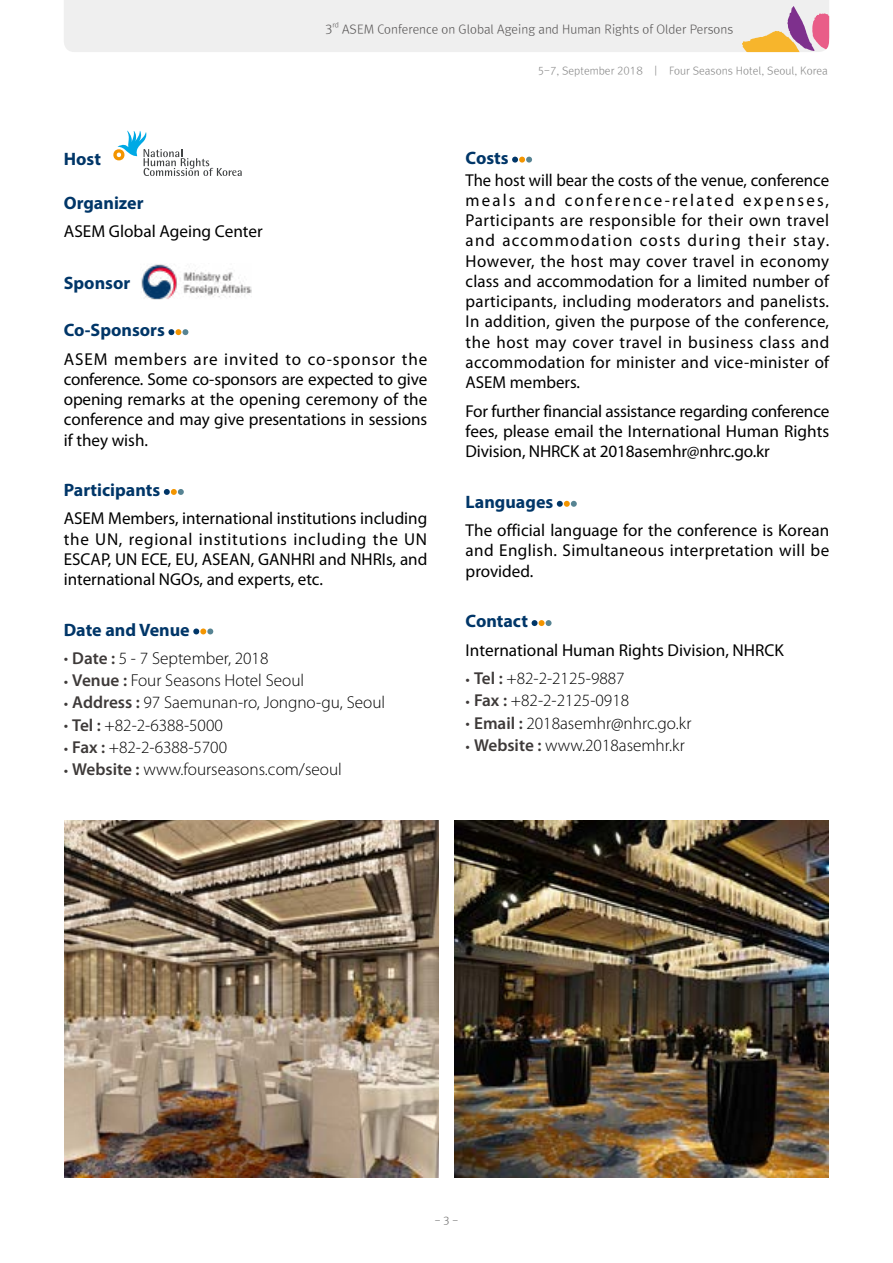
<style>
.page{position:relative;width:893px;height:1263px;background:#fff}
.page>*{position:absolute;margin:0;border:0;box-sizing:border-box;transform-origin:0 0}
.t1{font:700 18px "Myriad Pro";color:#003668}
.t2{font:17.25px/20.2px "Myriad Pro";color:#000;text-align:justify}
.t3{font:17.25px/20.2px "Myriad Pro";color:#000;text-align:justify;scale:.96 1}
.t4{font:300 17.25px "Myriad Pro";color:#000}
.t5{font:12px "Rix Go L";color:#595757}
.t6{font:10.5px "Rix Go L";color:#898989}
.t7{font:10.5px "Rix Go L";color:#727171}
.t8{font:7.05px "Rix Go L";color:#595757}
.s1{font-size:18px;color:#3e3a39}
.s2{font-weight:600;color:#3e3a39}
</style>
<div class="page">
<div style="left:64px;top:0;width:765px;height:52px;background:#efefef"></div>
<svg style="left:113px;top:131px;width:129px;height:45px"></svg>
<img style="left:141px;top:264px;width:110px;height:35px">
<svg style="left:168px;top:329px;width:20px;height:6px"></svg>
<svg style="left:164px;top:489px;width:20px;height:6px"></svg>
<svg style="left:193px;top:628px;width:20px;height:6px"></svg>
<svg style="left:512px;top:157px;width:20px;height:6px"></svg>
<svg style="left:557px;top:501px;width:20px;height:6px"></svg>
<svg style="left:532px;top:620px;width:20px;height:6px"></svg>
<img style="left:455px;top:821px;width:374px;height:357px">
<img style="left:64px;top:821px;width:374px;height:357px">
<p class="t5" style="left:325px;top:22px;width:9px">3</p>
<p class="t8" style="left:332px;top:21px;width:8px">rd</p>
<p class="t5" style="left:342px;top:22px;width:393px">ASEM Conference on Global Ageing and Human Rights of Older Persons</p>
<p class="t1" style="left:64px;top:147px;width:39px">Host</p>
<p class="t1" style="left:64px;top:191px;width:81px">Organizer</p>
<p class="t2" style="left:64px;top:221px;width:201px">ASEM Global Ageing Center</p>
<p class="t1" style="left:64px;top:271px;width:68px">Sponsor</p>
<p class="t1" style="left:64px;top:319px;width:103px">Co-Sponsors</p>
<p class="t2" style="left:64px;top:349px;width:365px">ASEM members are invited to co-sponsor the conference. Some co-sponsors are expected to give opening remarks at the opening ceremony of the conference and may give presentations in sessions if they wish.</p>
<p class="t1" style="left:64px;top:478px;width:98px">Participants</p>
<p class="t2" style="left:64px;top:509px;width:365px">ASEM Members, international institutions including the UN, regional institutions including the UN ESCAP, UN ECE, EU, ASEAN, GANHRI and NHRIs, and international NGOs, and experts, etc.</p>
<p class="t1" style="left:64px;top:618px;width:128px">Date and Venue</p>
<p class="t4" style="left:64px;top:648px;width:206px"><span class="s1">•</span> <span class="s2">Date :</span> 5 - 7 September, 2018</p>
<p class="t4" style="left:64px;top:671px;width:242px"><span class="s1">•</span> <span class="s2">Venue :</span> Four Seasons Hotel Seoul</p>
<p class="t4" style="left:64px;top:693px;width:323px"><span class="s1">•</span> <span class="s2">Address :</span> 97 Saemunan-ro, Jongno-gu, Seoul</p>
<p class="t4" style="left:64px;top:715px;width:161px"><span class="s1">•</span> <span class="s2">Tel :</span> +82-2-6388-5000</p>
<p class="t4" style="left:64px;top:738px;width:165px"><span class="s1">•</span> <span class="s2">Fax :</span> +82-2-6388-5700</p>
<p class="t4" style="left:64px;top:760px;width:280px"><span class="s1">•</span> <span class="s2">Website :</span> www.fourseasons.com/seoul</p>
<p class="t6" style="left:538px;top:65px;width:292px">5-7, September 2018 | Four Seasons Hotel, Seoul, Korea</p>
<p class="t1" style="left:466px;top:146px;width:44px">Costs</p>
<p class="t3" style="left:466px;top:170px;width:380px">The host will bear the costs of the venue, conference meals and conference-related expenses, Participants are responsible for their own travel and accommodation costs during their stay.<br>However, the host may cover travel in economy class and accommodation for a limited number of participants, including moderators and panelists.<br>In addition, given the purpose of the conference, the host may cover travel in business class and accommodation for minister and vice-minister of ASEM members.</p>
<p class="t2" style="left:466px;top:401px;width:365px">For further financial assistance regarding conference fees, please email the International Human Rights Division, NHRCK at 2018asemhr@nhrc.go.kr</p>
<p class="t1" style="left:466px;top:490px;width:89px">Languages</p>
<p class="t2" style="left:466px;top:521px;width:365px">The official language for the conference is Korean and English. Simultaneous interpretation will be provided.</p>
<p class="t1" style="left:466px;top:609px;width:64px">Contact</p>
<p class="t2" style="left:466px;top:640px;width:320px">International Human Rights Division, NHRCK</p>
<p class="t4" style="left:466px;top:669px;width:161px"><span class="s1">•</span> <span class="s2">Tel :</span> +82-2-2125-9887</p>
<p class="t4" style="left:466px;top:691px;width:165px"><span class="s1">•</span> <span class="s2">Fax :</span> +82-2-2125-0918</p>
<p class="t4" style="left:466px;top:713px;width:227px"><span class="s1">•</span> <span class="s2">Email :</span> 2018asemhr@nhrc.go.kr</p>
<p class="t4" style="left:466px;top:736px;width:221px"><span class="s1">•</span> <span class="s2">Website :</span> www.2018asemhr.kr</p>
<p class="t7" style="left:435px;top:1214px;width:25px">- 3 -</p>
</div>
